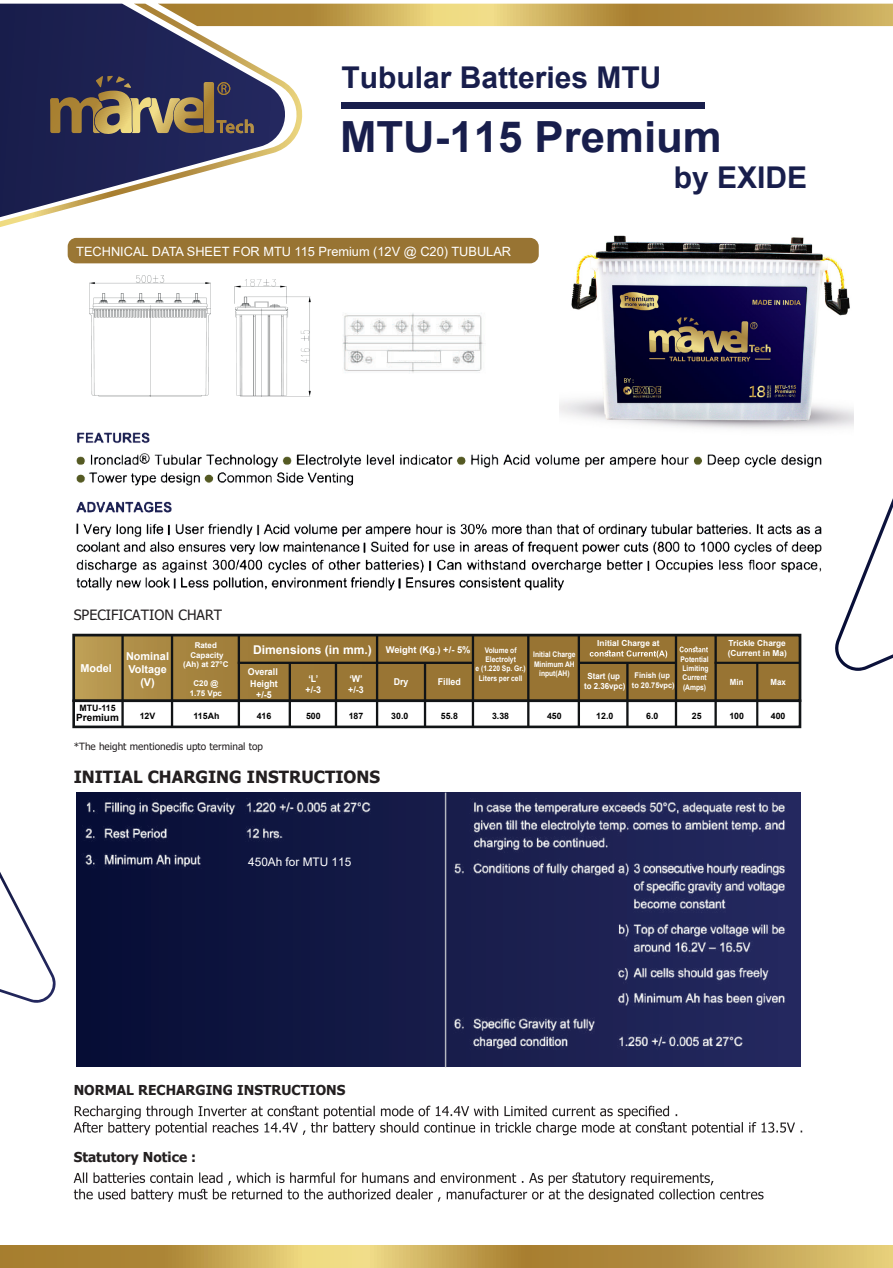
<style>
.page{position:relative;width:893px;height:1268px;background:#fff}
.page>*{position:absolute;margin:0;border:0;box-sizing:border-box;transform-origin:0 0}
.t1{font:700 42.9px "Arial";color:#181e4c}
.t2{font:700 30px "Arial";color:#181e4c}
.t3{font:700 16.8px "Tahoma";color:#231f20}
.t4{font:14.1px "Tahoma";color:#231f20}
.t5{font:700 13.65px "Tahoma";color:#231f20}
.t6{font:12.75px "Arial";color:#fff}
.t7{font:700 12px "Arial";color:#fff}
.t8{font:11.85px "Arial";color:#fff}
.t9{font:700 10.95px/13px "Arial";color:#fff;text-align:center}
.t10{font:9.9px "Tahoma";letter-spacing:.005em;color:#231f20}
.t11{font:700 9.9px "Arial";color:#000001}
.t12{font:700 9.45px/11.2px "Arial";color:#fff;scale:.94 1}
.t13{font:700 8.85px "Arial";color:#000001}
.t14{font:700 8.4px/10.2px "Arial";color:#fff;text-align:center;scale:.94 1}
.t15{font:700 8.25px/10.1px "Arial";color:#fff}
.t16{font:700 7.95px/9.6px "Arial";color:#fff;text-align:center}
.t17{font:700 7.95px/9.4px "Arial";color:#fff;text-align:center;scale:.94 1}
.t18{font:700 7.8px/9.3px "Arial";color:#fff;text-align:center;scale:.86 1}
.s1{font-size:9.3px}
</style>
<div class="page">
<img style="left:560px;top:235px;width:290px;height:171px">
<div style="left:68px;top:238px;width:471px;height:25px;background:#987433"></div>
<svg style="left:74px;top:1105px;width:728px;height:29px"></svg>
<svg style="left:74px;top:1172px;width:689px;height:29px"></svg>
<img style="left:89px;top:276px;width:122px;height:120px">
<img style="left:235px;top:279px;width:76px;height:117px">
<img style="left:342px;top:313px;width:142px;height:60px">
<img style="left:76px;top:406px;width:778px;height:185px">
<div style="left:72px;top:699px;width:729px;height:29px;background:#fff;border:3px solid #111416"></div>
<svg style="left:76px;top:637px;width:721px;height:60px;background:#9c7937"></svg>
<div style="left:72px;top:633px;width:729px;height:68px;border:3px solid #111416"></div>
<hr style="left:578px;top:635px;width:2px;height:91px;background:#111416">
<hr style="left:675px;top:635px;width:2px;height:91px;background:#111416">
<hr style="left:714px;top:635px;width:3px;height:91px;background:#111416">
<hr style="left:472px;top:635px;width:2px;height:91px;background:#111416">
<hr style="left:527px;top:635px;width:2px;height:92px;background:#111416">
<hr style="left:424px;top:662px;width:2px;height:65px;background:#111416">
<hr style="left:626px;top:662px;width:3px;height:65px;background:#111416">
<hr style="left:376px;top:635px;width:2px;height:92px;background:#111416">
<hr style="left:335px;top:662px;width:2px;height:64px;background:#111416">
<hr style="left:289px;top:662px;width:2px;height:64px;background:#111416">
<hr style="left:238px;top:635px;width:2px;height:91px;background:#111416">
<hr style="left:171px;top:635px;width:2px;height:91px;background:#111416">
<hr style="left:121px;top:635px;width:3px;height:91px;background:#111416">
<hr style="left:238px;top:661px;width:236px;height:2px;background:#111416">
<hr style="left:579px;top:661px;width:97px;height:2px;background:#111416">
<hr style="left:756px;top:662px;width:2px;height:65px;background:#111416">
<hr style="left:714px;top:661px;width:86px;height:2px;background:#111416">
<svg style="left:680px;top:646px;width:28px;height:6px"></svg>
<svg style="left:590px;top:650px;width:77px;height:8px"></svg>
<img style="left:76px;top:792px;width:721px;height:275px">
<div style="left:394px;top:352px;width:40px;height:8px;background:#fff"></div>
<div style="left:341px;top:103px;width:363px;height:6px;background:#181e4c"></div>
<svg style="left:304px;top:4px;width:589px;height:22px;background:#c4a454"></svg>
<svg style="left:0;top:4px;width:304px;height:223px"></svg>
<svg style="left:50px;top:76px;width:204px;height:58px;background:#5f5553"></svg>
<svg style="left:833px;top:498px;width:60px;height:172px"></svg>
<svg style="left:0;top:1245px;width:893px;height:22px;background:#c2a050"></svg>
<svg style="left:0;top:872px;width:56px;height:131px"></svg>
<h2 class="t2" style="left:341px;top:56px;width:322px">Tubular Batteries MTU</h2>
<h1 class="t1" style="left:340px;top:107px;width:383px">MTU-115 Premium</h1>
<h2 class="t2" style="left:674px;top:157px;width:135px">by EXIDE</h2>
<h3 class="t6" style="left:76px;top:242px;width:436px">TECHNICAL DATA SHEET FOR MTU 115 Premium (12V @ C20) TUBULAR</h3>
<h3 class="t4" style="left:74px;top:605px;width:150px">SPECIFICATION CHART</h3>
<h3 class="t9" style="left:81px;top:662px;width:33px">Model</h3>
<p class="t13" style="left:80px;top:701px;width:38px">MTU-115</p>
<p class="t11" style="left:76px;top:710px;width:44px">Premium</p>
<h3 class="t9" style="left:126px;top:649px;width:44px">Nominal<br>Voltage (V)</h3>
<p class="t13" style="left:140px;top:709px;width:17px">12V</p>
<p class="t16" style="left:183px;top:640px;width:47px">Rated<br>Capacity (Ah) at 27°C</p>
<p class="t16" style="left:190px;top:678px;width:34px">C20 @<br>1.75 Vpc</p>
<p class="t13" style="left:194px;top:709px;width:27px">115Ah</p>
<p class="t15" style="left:597px;top:638px;width:64px">Initial Charge at</p>
<p class="t14" style="left:584px;top:670px;width:46px">Start (up to 2.36vpc)</p>
<p class="t17" style="left:632px;top:670px;width:47px">Finish (up to 20.75vpc)</p>
<p class="t15" style="left:728px;top:638px;width:61px">Trickle Charge (Current in Ma)</p>
<p class="t14" style="left:730px;top:677px;width:16px">Min</p>
<p class="t14" style="left:770px;top:677px;width:18px">Max</p>
<h3 class="t7" style="left:253px;top:641px;width:219px">Dimensions (in mm.) <span class="s1">Weight (Kg.) +/- 5%</span></h3>
<p class="t12" style="left:248px;top:666px;width:33px;text-align:center">Overall<br>Height +/-5</p>
<p class="t18" style="left:476px;top:645px;width:60px">Volume of<br>Electrolyt<br>e (1.220 Sp. Gr.)<br>Liters per cell</p>
<p class="t18" style="left:533px;top:650px;width:51px">Initial Charge<br>Minimum AH input(AH)</p>
<p class="t18" style="left:680px;top:654px;width:34px;text-align:left">Potential<br>Limiting<br>Current (Amps)</p>
<p class="t12" style="left:306px;top:672px;width:18px">‘L’ +/-3</p>
<p class="t12" style="left:348px;top:672px;width:18px">‘W’ +/-3</p>
<p class="t13" style="left:306px;top:709px;width:16px">500</p>
<p class="t13" style="left:349px;top:709px;width:16px">187</p>
<p class="t12" style="left:394px;top:676px;width:17px">Dry</p>
<p class="t13" style="left:391px;top:709px;width:19px">30.0</p>
<p class="t12" style="left:438px;top:676px;width:26px">Filled</p>
<p class="t13" style="left:441px;top:709px;width:19px">55.8</p>
<p class="t13" style="left:257px;top:709px;width:16px">416</p>
<p class="t13" style="left:547px;top:709px;width:16px">450</p>
<p class="t13" style="left:492px;top:709px;width:19px">3.38</p>
<p class="t13" style="left:596px;top:709px;width:19px">12.0</p>
<p class="t13" style="left:646px;top:709px;width:14px">6.0</p>
<p class="t13" style="left:692px;top:709px;width:11px">25</p>
<p class="t13" style="left:729px;top:709px;width:16px">100</p>
<p class="t13" style="left:771px;top:709px;width:16px">400</p>
<p class="t10" style="left:74px;top:739px;width:191px">*The height mentionedis upto terminal top</p>
<h3 class="t3" style="left:74px;top:765px;width:308px">INITIAL CHARGING INSTRUCTIONS</h3>
<h3 class="t8" style="left:248px;top:853px;width:105px">450Ah for MTU 115</h3>
<h3 class="t5" style="left:74px;top:1080px;width:273px">NORMAL RECHARGING INSTRUCTIONS</h3>
<h3 class="t5" style="left:74px;top:1146px;width:124px">Statutory Notice :</h3>
</div>
